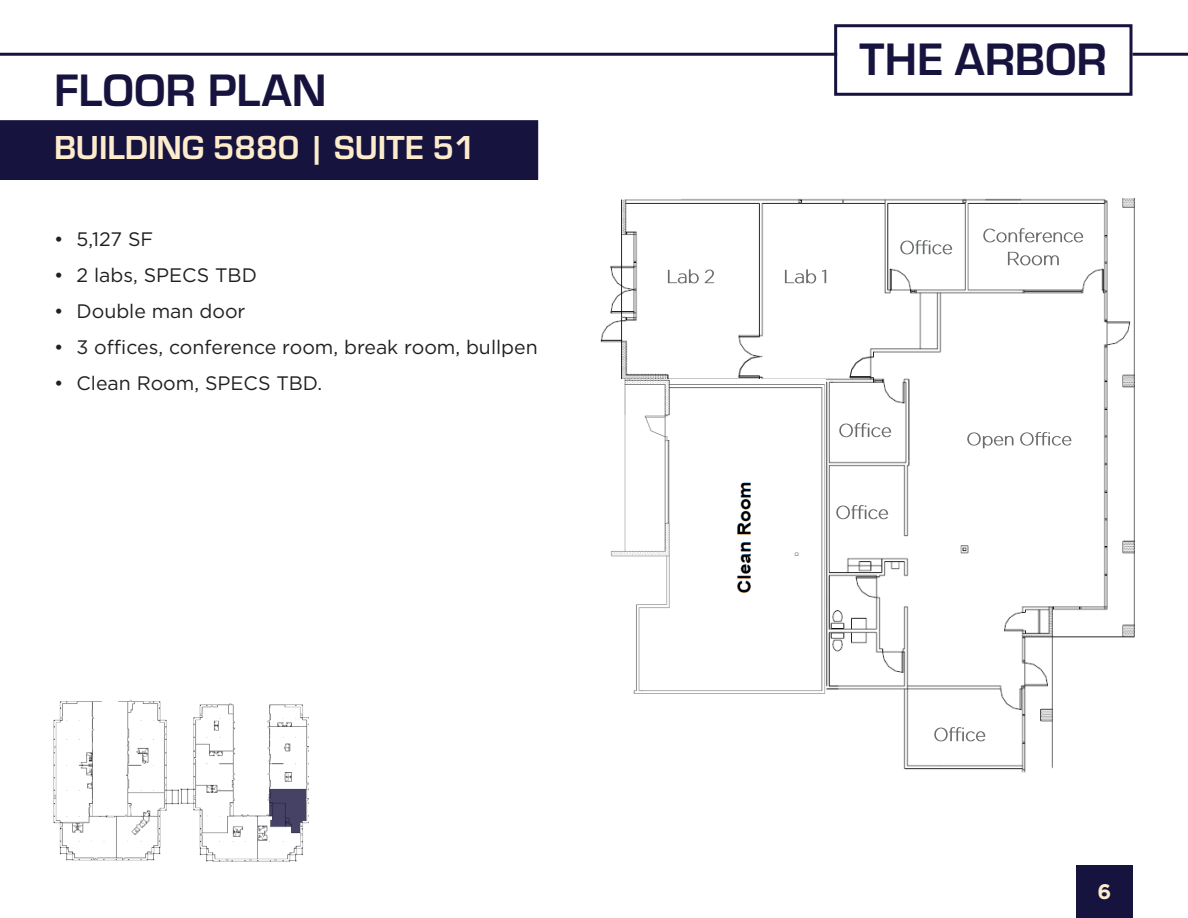
<style>
.page{position:relative;width:1188px;height:918px;background:#fff}
.page>*{position:absolute;margin:0;border:0;box-sizing:border-box;transform-origin:0 0}
.t1{font:700 47.25px "Eurostile";color:#17133f}
.t2{font:700 34.5px "Eurostile";color:#fceccc}
.t3{font:700 21px "Gotham";color:#fceccc}
.t4{font:19.5px "Gotham";color:#231f20}
</style>
<div class="page">
<div style="left:834px;top:24px;width:298px;height:72px;border:3px solid #17133f"></div>
<hr style="left:1132px;top:53px;width:56px;height:3px;background:#17133f">
<hr style="left:0;top:53px;width:837px;height:3px;background:#17133f">
<div style="left:1076px;top:866px;width:56px;height:52px;background:#17133f"></div>
<div style="left:0;top:120px;width:538px;height:60px;background:#17133f"></div>
<img style="left:180px;top:703px;width:129px;height:159px">
<img style="left:54px;top:700px;width:125px;height:160px">
<img style="left:600px;top:198px;width:535px;height:575px">
<div style="left:656px;top:245px;width:65px;height:98px;background:#fff"></div>
<img style="left:667px;top:265px;width:57px;height:22px">
<div style="left:797px;top:244px;width:64px;height:99px;background:#fff"></div>
<img style="left:784px;top:265px;width:43px;height:22px">
<div style="left:921px;top:214px;width:35px;height:61px;background:#fff"></div>
<div style="left:1010px;top:216px;width:56px;height:61px;background:#fff"></div>
<img style="left:899px;top:236px;width:61px;height:22px">
<img style="left:983px;top:225px;width:110px;height:22px">
<img style="left:1006px;top:248px;width:66px;height:22px">
<div style="left:860px;top:392px;width:20px;height:66px;background:#fff"></div>
<img style="left:838px;top:420px;width:61px;height:22px">
<div style="left:975px;top:405px;width:56px;height:79px;background:#fff"></div>
<img style="left:966px;top:428px;width:115px;height:22px">
<div style="left:844px;top:474px;width:45px;height:66px;background:#fff"></div>
<img style="left:835px;top:502px;width:61px;height:21px">
<div style="left:942px;top:696px;width:45px;height:66px;background:#fff"></div>
<img style="left:933px;top:724px;width:61px;height:22px">
<img style="left:605px;top:380px;width:220px;height:336px">
<svg style="left:269px;top:789px;width:37px;height:44px;background:#5c5977"></svg>
<p class="t1" style="left:54px;top:57px;width:274px">FLOOR PLAN</p>
<p class="t2" style="left:54px;top:123px;width:423px">BUILDING 5880 | SUITE 51</p>
<p class="t4" style="left:54px;top:227px;width:101px">• 5,127 SF</p>
<p class="t4" style="left:54px;top:263px;width:204px">• 2 labs, SPECS TBD</p>
<p class="t4" style="left:54px;top:299px;width:193px">• Double man door</p>
<p class="t4" style="left:54px;top:335px;width:485px">• 3 offices, conference room, break room, bullpen</p>
<p class="t4" style="left:54px;top:371px;width:270px">• Clean Room, SPECS TBD.</p>
<h1 class="t1" style="left:860px;top:25px;width:249px">THE ARBOR</h1>
<p class="t3" style="left:1098px;top:878px;width:15px">6</p>
</div>
